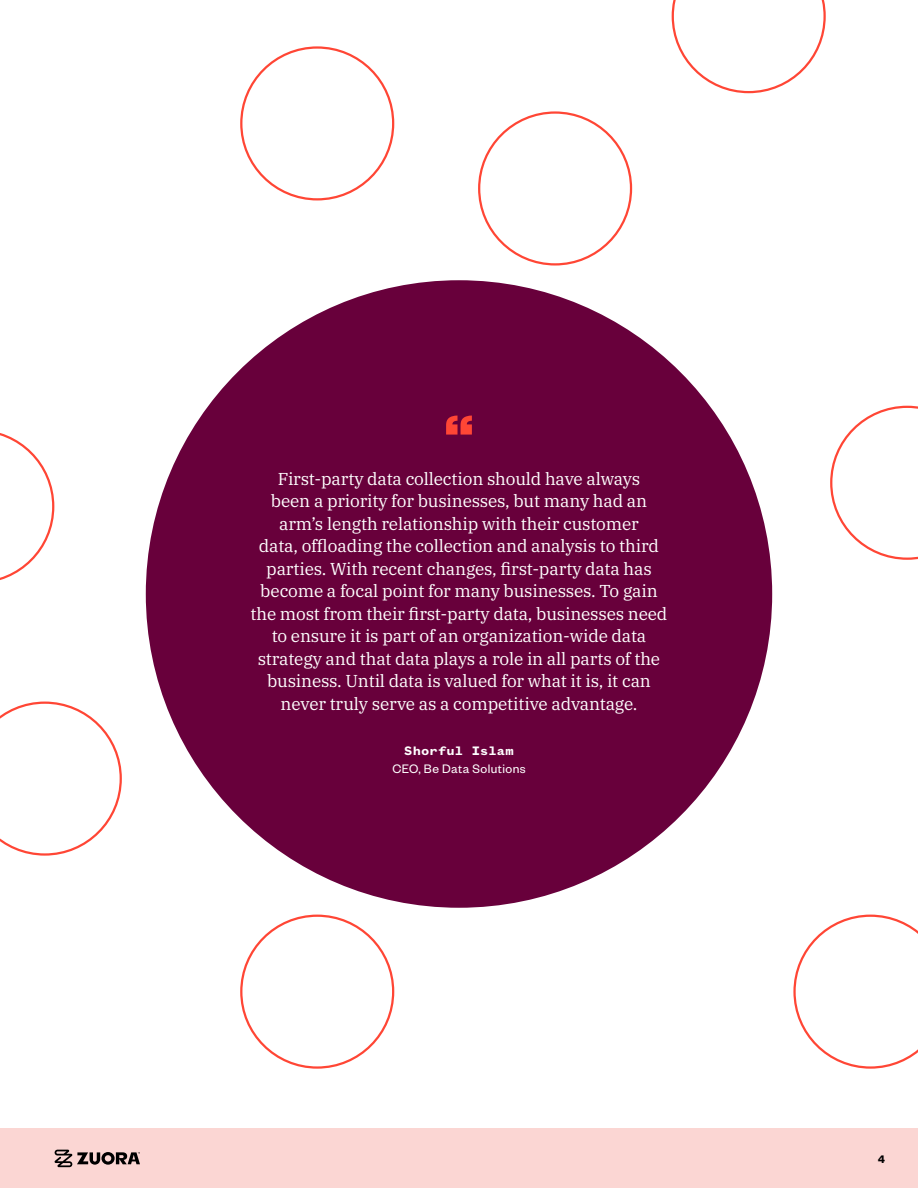
<style>
.page{position:relative;width:918px;height:1188px;background:#fff}
.page>*{position:absolute;margin:0;border:0;box-sizing:border-box;transform-origin:0 0}
.Large_Body{font:700 67.5px "Founders Grotesk";color:#ff4635}
.t1{font:17.25px/22.5px "IBM Plex Serif";letter-spacing:-.01em;color:#fff;text-align:center}
.Attribution_2{font:13.5px "Founders Grotesk";letter-spacing:.03em;color:#fff}
.Attribution_1{font:600 13.5px "Founders Grotesk Mono";letter-spacing:.01em;color:#fff}
.t2{font:600 12px "Founders Grotesk Mono";color:#000}
</style>
<div class="page">
<div style="left:0;top:1128px;width:918px;height:60px;background:#fbd6d3"></div>
<svg style="left:54px;top:1150px;width:86px;height:17px"></svg>
<div style="left:146px;top:280px;width:626px;height:628px;background:#68003b;border-radius:50%"></div>
<svg style="left:793px;top:915px;width:125px;height:154px"></svg>
<svg style="left:830px;top:406px;width:88px;height:154px"></svg>
<svg style="left:0;top:433px;width:54px;height:147px"></svg>
<svg style="left:0;top:702px;width:122px;height:154px"></svg>
<svg style="left:672px;top:0;width:154px;height:93px"></svg>
<p class="Large_Body" style="left:444px;top:393px;width:31px">“</p>
<p class="t1" style="left:251px;top:466px;width:418px">First-party data collection should have always<br>been a priority for businesses, but many had an arm’s length relationship with their customer<br>data, offloading the collection and analysis to third parties. With recent changes, first-party data has become a focal point for many businesses. To gain the most from their first-party data, businesses need to ensure it is part of an organization-wide data strategy and that data plays a role in all parts of the business. Until data is valued for what it is, it can never truly serve as a competitive advantage.</p>
<p class="Attribution_1" style="left:404px;top:743px;width:111px">Shorful Islam</p>
<p class="Attribution_2" style="left:392px;top:760px;width:135px">CEO, Be Data Solutions</p>
<p class="t2" style="left:878px;top:1152px;width:9px">4</p>
</div>
